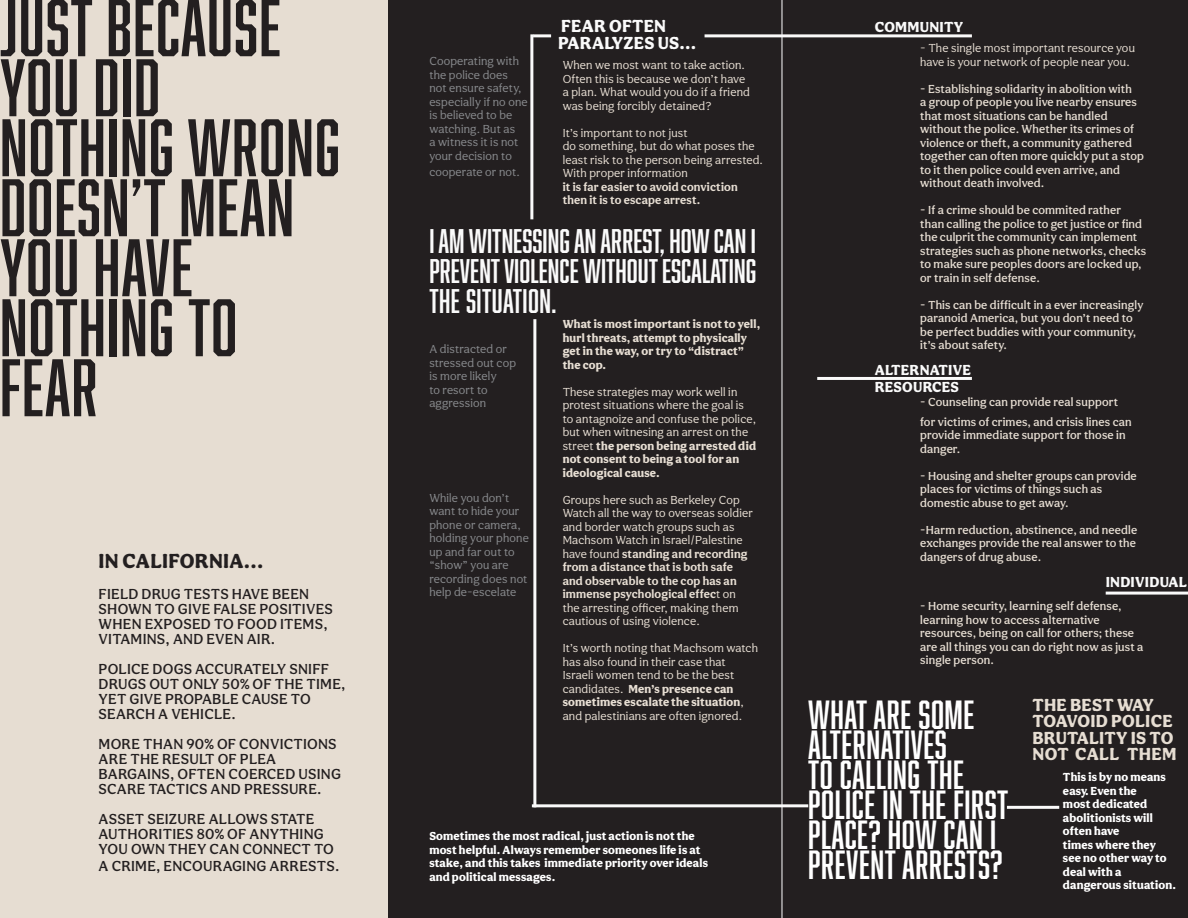
<style>
.page{position:relative;width:1188px;height:918px;background:#e6ddd2}
.page>*{position:absolute;margin:0;border:0;box-sizing:border-box;transform-origin:0 0}
.Body_Copy_1_-_Justif{font:75px/60px "Abolition";letter-spacing:.015em;color:#231f20}
.Body_Copy_1_-_Justif-2{font:37.5px/30px "Abolition";letter-spacing:.015em;color:#fff}
.Body_Copy_1_-_Justif-3{font:31.5px/30px "Abolition";color:#fafafa;text-align:justify}
.Body_Copy_1_-_Justif-4{font:900 21px "Aesthet Nova";letter-spacing:.015em;color:#231f20}
.Body_Copy_1_-_Justif-5{font:900 18px/16.5px "Aesthet Nova";letter-spacing:.015em;color:#e6ddd2}
.Body_Copy_1_-_Justif-6{font:900 18px/16.5px "Aesthet Nova";letter-spacing:.015em;color:#fafafa}
.Body_Copy_1_-_Justif-7{font:500 15px/15px "Aesthet Nova";letter-spacing:.015em;color:#231f20}
.Body_Copy_1_-_Justif-8{font:900 15px/16.5px "Aesthet Nova";letter-spacing:.015em;color:#fafafa}
.Body_Copy_1_-_Justif-9{font:500 12px/13.5px "Aesthet Nova";letter-spacing:.015em;color:#e6ddd2}
.Body_Copy_1_-_Justif-10{font:12px/13.5px "Aesthet Nova";letter-spacing:.015em;color:#e6ddd2}
.Body_Copy_1_-_Justif-11{font:12px/13.5px "Aesthet Nova";letter-spacing:.015em;color:#87898c}
.Body_Copy_1_-_Justif-12{font:900 12px/13.5px "Aesthet Nova";letter-spacing:.015em;color:#fff}
.Body_Copy_1_-_Justif-13{font:900 12px/13.5px "Aesthet Nova";letter-spacing:.015em;color:#e6ddd2}
.Body_Copy_1_-_Justif-14{font:700 12px "Aesthet Nova";letter-spacing:.015em;color:#e6ddd2}
.s1{font-weight:900}
.s2{font-weight:700}
</style>
<div class="page">
<div style="left:389px;top:0;width:799px;height:918px;background:#231f20"></div>
<hr style="left:532px;top:804px;width:276px;height:3px;background:#fafafa">
<hr style="left:782px;top:0;width:1px;height:918px;background:#fff">
<hr style="left:1007px;top:806px;width:52px;height:3px;background:#fafafa">
<hr style="left:1106px;top:592px;width:82px;height:3px;background:#fafafa">
<hr style="left:817px;top:377px;width:155px;height:3px;background:#fafafa">
<hr style="left:705px;top:34px;width:267px;height:3px;background:#fafafa">
<hr style="left:530px;top:34px;width:3px;height:185px;background:#fafafa">
<hr style="left:533px;top:319px;width:3px;height:488px;background:#fafafa">
<hr style="left:533px;top:34px;width:18px;height:3px;background:#fafafa">
<p class="Body_Copy_1_-_Justif" style="left:0;top:-3px;width:342px">JUST BECAUSE<br>YOU DID<br>NOTHING WRONG<br>DOESN’T MEAN<br>YOU HAVE<br>NOTHING TO<br>FEAR</p>
<p class="Body_Copy_1_-_Justif-4" style="left:99px;top:548px;width:166px">IN CALIFORNIA...</p>
<p class="Body_Copy_1_-_Justif-7" style="left:99px;top:586px;width:236px">FIELD DRUG TESTS HAVE BEEN<br>SHOWN TO GIVE FALSE POSITIVES<br>WHEN EXPOSED TO FOOD ITEMS,<br>VITAMINS, AND EVEN AIR.</p>
<p class="Body_Copy_1_-_Justif-7" style="left:99px;top:661px;width:248px">POLICE DOGS ACCURATELY SNIFF<br>DRUGS OUT ONLY 50% OF THE TIME,<br>YET GIVE PROPABLE CAUSE TO<br>SEARCH A VEHICLE.</p>
<p class="Body_Copy_1_-_Justif-7" style="left:99px;top:736px;width:244px">MORE THAN 90% OF CONVICTIONS<br>ARE THE RESULT OF PLEA<br>BARGAINS, OFTEN COERCED USING<br>SCARE TACTICS AND PRESSURE.</p>
<p class="Body_Copy_1_-_Justif-7" style="left:99px;top:811px;width:237px">ASSET SEIZURE ALLOWS STATE<br>AUTHORITIES 80% OF ANYTHING<br>YOU OWN THEY CAN CONNECT TO</p>
<p class="Body_Copy_1_-_Justif-7" style="left:99px;top:858px;width:242px">A CRIME, ENCOURAGING ARRESTS.</p>
<p class="Body_Copy_1_-_Justif-11" style="left:429px;top:54px;width:100px">Cooperating with the police does not ensure safety, especially if no one is believed to be watching. But as<br>a witness it is not your decision to</p>
<p class="Body_Copy_1_-_Justif-11" style="left:429px;top:165px;width:92px">cooperate or not.</p>
<p class="Body_Copy_1_-_Justif-6" style="left:558px;top:18px;width:140px">FEAR OFTEN<br>PARALYZES US...</p>
<p class="Body_Copy_1_-_Justif-10" style="left:563px;top:58px;width:189px">When we most want to take action.<br>Often this is because we don’t have a plan. What would you do if a friend was being forcibly detained?</p>
<p class="Body_Copy_1_-_Justif-10" style="left:563px;top:126px;width:126px">It’s important to not just</p>
<p class="Body_Copy_1_-_Justif-10" style="left:563px;top:139px;width:202px">do something, but do what poses the least risk to the person being arrested.<br>With proper information</p>
<p class="Body_Copy_1_-_Justif-14" style="left:563px;top:179px;width:177px">it is far easier to avoid conviction</p>
<p class="Body_Copy_1_-_Justif-14" style="left:563px;top:193px;width:139px">then it is to escape arrest.</p>
<p class="Body_Copy_1_-_Justif-3" style="left:429px;top:225px;width:328px">I AM WITNESSING AN ARREST, HOW CAN I PREVENT VIOLENCE WITHOUT ESCALATING THE SITUATION.</p>
<p class="Body_Copy_1_-_Justif-11" style="left:429px;top:342px;width:88px">A distracted or stressed out cop is more likely<br>to resort to aggression</p>
<p class="Body_Copy_1_-_Justif-11" style="left:429px;top:491px;width:101px">While you don’t want to hide your phone or camera, holding your phone up and far out to “show” you are recording does not</p>
<p class="Body_Copy_1_-_Justif-11" style="left:429px;top:585px;width:89px">help de-escelate</p>
<p class="Body_Copy_1_-_Justif-13" style="left:563px;top:317px;width:199px">What is most important is not to yell, hurl threats, attempt to physically get in the way, or try to “distract” the cop.</p>
<p class="Body_Copy_1_-_Justif-10" style="left:563px;top:385px;width:195px">These strategies may work well in protest situations where the goal is to antagnoize and confuse the police, but when witnesing an arrest on the street <span class="s1">the person being arrested did not consent to being a tool for an ideological cause.</span></p>
<p class="Body_Copy_1_-_Justif-10" style="left:563px;top:493px;width:192px">Groups here such as Berkeley Cop<br>Watch all the way to overseas soldier and border watch groups such as<br>Machsom Watch in Israel/Palestine have found <span class="s2">standing and recording from a distance that is both safe and observable to the cop has an immense psychological effec</span>t on the arresting officer, making them cautious of using violence.</p>
<p class="Body_Copy_1_-_Justif-10" style="left:563px;top:641px;width:197px">It’s worth noting that Machsom watch has also found in their case that Israeli women tend to be the best candidates. <span class="s1">Men’s presence can sometimes escalate the situation</span>, and palestinians are often ignored.</p>
<p class="Body_Copy_1_-_Justif-12" style="left:429px;top:829px;width:280px">Sometimes the most radical, just action is not the most helpful. Always remember someones life is at stake, and this takes immediate priority over ideals and political messages.</p>
<p class="Body_Copy_1_-_Justif-8" style="left:875px;top:18px;width:90px">COMMUNITY</p>
<p class="Body_Copy_1_-_Justif-10" style="left:920px;top:41px;width:216px">- The single most important resource you have is your network of people near you.</p>
<p class="Body_Copy_1_-_Justif-9" style="left:920px;top:82px;width:225px">- Establishing solidarity in abolition with<br>a group of people you live nearby ensures that most situations can be handled without the police. Whether its crimes of violence or theft, a community gathered together can often more quickly put a stop to it then police could even arrive, and without death involved.</p>
<p class="Body_Copy_1_-_Justif-9" style="left:920px;top:203px;width:228px">- If a crime should be commited rather than calling the police to get justice or find the culprit the community can implement strategies such as phone networks, checks to make sure peoples doors are locked up, or train in self defense.</p>
<p class="Body_Copy_1_-_Justif-9" style="left:920px;top:298px;width:225px">- This can be difficult in a ever increasingly paranoid America, but you don’t need to be perfect buddies with your community, it’s about safety.</p>
<p class="Body_Copy_1_-_Justif-8" style="left:875px;top:362px;width:98px">ALTERNATIVE<br>RESOURCES</p>
<p class="Body_Copy_1_-_Justif-9" style="left:920px;top:392px;width:213px;line-height:19.5px">- Counseling can provide real support for victims of crimes, and crisis lines can</p>
<p class="Body_Copy_1_-_Justif-9" style="left:920px;top:428px;width:207px">provide immediate support for those in danger.</p>
<p class="Body_Copy_1_-_Justif-9" style="left:920px;top:469px;width:218px">- Housing and shelter groups can provide places for victims of things such as domestic abuse to get away.</p>
<p class="Body_Copy_1_-_Justif-9" style="left:920px;top:523px;width:218px;text-align:justify">-Harm reduction, abstinence, and needle exchanges provide the real answer to the dangers of drug abuse.</p>
<p class="Body_Copy_1_-_Justif-9" style="left:920px;top:599px;width:225px">- Home security, learning self defense, learning how to access alternative resources, being on call for others; these are all things you can do right now as just a single person.</p>
<p class="Body_Copy_1_-_Justif-8" style="left:1106px;top:573px;width:83px">INDIVIDUAL</p>
<p class="Body_Copy_1_-_Justif-2" style="left:808px;top:699px;width:202px">WHAT ARE SOME<br>ALTERNATIVES<br>TO CALLING THE<br>POLICE IN THE FIRST<br>PLACE? HOW CAN I<br>PREVENT ARRESTS?</p>
<p class="Body_Copy_1_-_Justif-5" style="left:1032px;top:696px;width:146px">THE BEST WAY<br>TOAVOID POLICE<br>BRUTALITY IS TO<br>NOT CALL THEM</p>
<p class="Body_Copy_1_-_Justif-12" style="left:1063px;top:770px;width:104px">This is by no means easy. Even the most dedicated abolitionists will often have</p>
<p class="Body_Copy_1_-_Justif-12" style="left:1063px;top:838px;width:94px">times where they</p>
<p class="Body_Copy_1_-_Justif-12" style="left:1063px;top:851px;width:105px">see no other way to</p>
<p class="Body_Copy_1_-_Justif-12" style="left:1063px;top:865px;width:115px">deal with a dangerous situation.</p>
</div>
